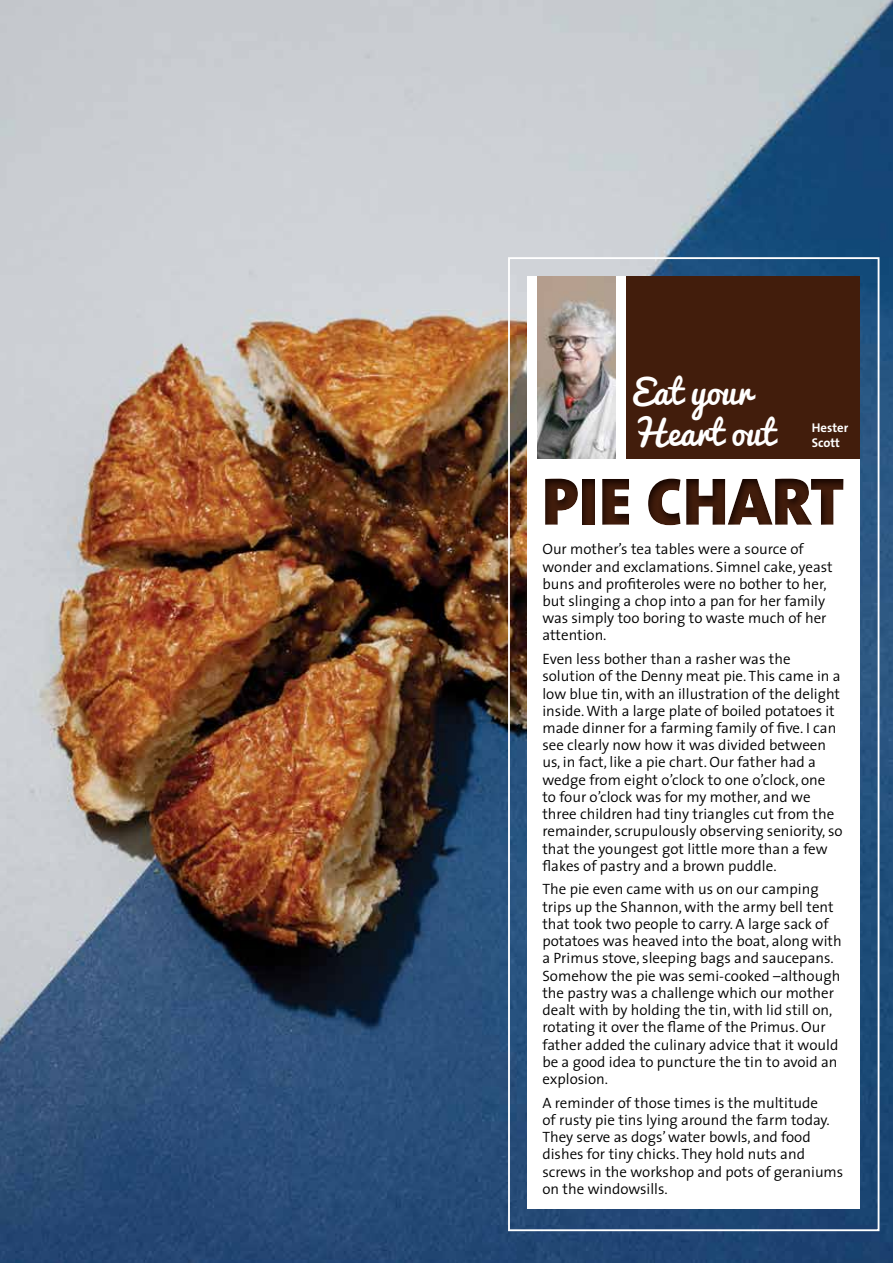
<style>
.page{position:relative;width:893px;height:1263px;background:#fff}
.page>*{position:absolute;margin:0;border:0;box-sizing:border-box;transform-origin:0 0}
.t1{font:900 67.8px "The Sans";color:#421d0c}
.t2{font:33.75px/40.5px "Pacifico";color:#fff}
.t3{font:300 15px/17.2px "The Sans";color:#000}
.t4{font:700 12.75px/15.3px "The Sans";color:#fff}
</style>
<div class="page">
<img style="left:0;top:0;width:893px;height:1263px">
<div style="left:527px;top:276px;width:333px;height:932px;background:#fff"></div>
<div style="left:527px;top:444px;width:366px;height:113px;background:#421d0c;opacity:.91"></div>
<img style="left:537px;top:276px;width:78px;height:183px">
<div style="left:626px;top:276px;width:234px;height:183px;background:#421d0c"></div>
<div style="left:508px;top:257px;width:371px;height:974px;border:2px solid #fff"></div>
<h2 class="t2" style="left:632px;top:371px;width:144px">Eat your<br>Heart out</h2>
<p class="t4" style="left:812px;top:419px;width:38px">Hester<br>Scott</p>
<h1 class="t1" style="left:542px;top:444px;width:304px">PIE CHART</h1>
<p class="t3" style="left:542px;top:540px;width:292px">Our mother’s tea tables were a source of wonder and exclamations. Simnel cake, yeast buns and profiteroles were no bother to her, but slinging a chop into a pan for her family was simply too boring to waste much of her attention.</p>
<p class="t3" style="left:542px;top:650px;width:302px">Even less bother than a rasher was the solution of the Denny meat pie. This came in a low blue tin, with an illustration of the delight inside. With a large plate of boiled potatoes it made dinner for a farming family of five. I can see clearly now how it was divided between us, in fact, like a pie chart. Our father had a wedge from eight o’clock to one o’clock, one to four o’clock was for my mother, and we three children had tiny triangles cut from the remainder, scrupulously observing seniority, so that the youngest got little more than a few flakes of pastry and a brown puddle.</p>
<p class="t3" style="left:542px;top:880px;width:301px">The pie even came with us on our camping trips up the Shannon, with the army bell tent that took two people to carry. A large sack of potatoes was heaved into the boat, along with a Primus stove, sleeping bags and saucepans.<br>Somehow the pie was semi-cooked –although the pastry was a challenge which our mother dealt with by holding the tin, with lid still on, rotating it over the flame of the Primus. Our father added the culinary advice that it would be a good idea to puncture the tin to avoid an explosion.</p>
<p class="t3" style="left:542px;top:1093px;width:302px">A reminder of those times is the multitude<br>of rusty pie tins lying around the farm today.<br>They serve as dogs’ water bowls, and food dishes for tiny chicks. They hold nuts and screws in the workshop and pots of geraniums on the windowsills.</p>
</div>
